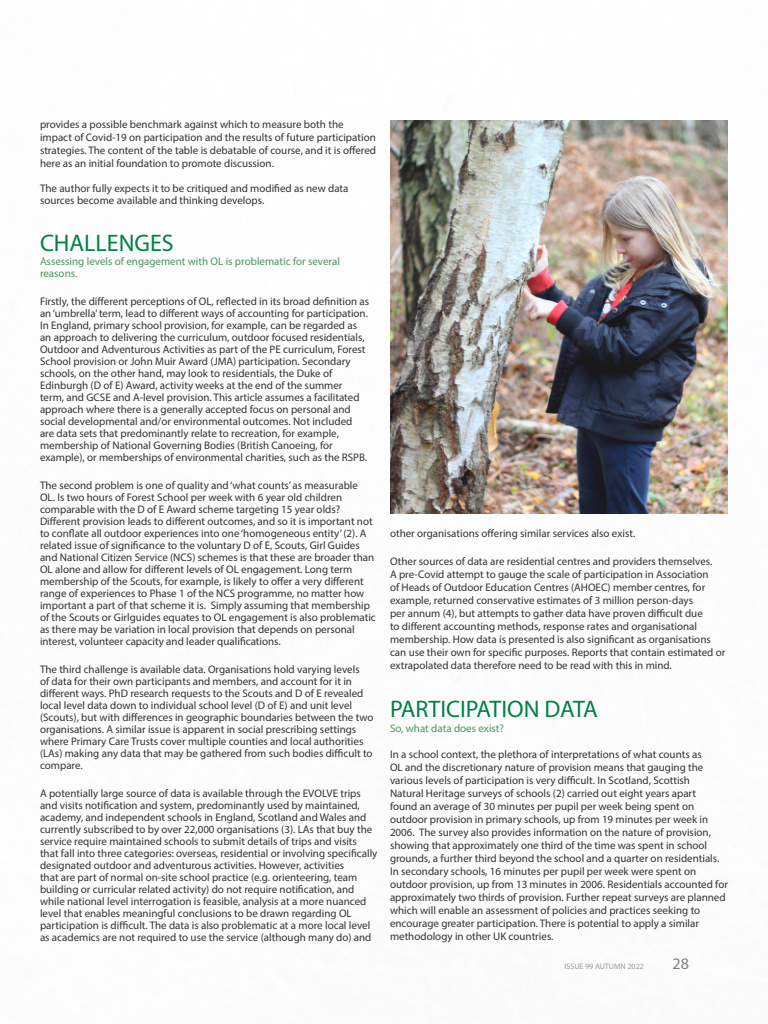
<style>
.page{position:relative;width:768px;height:1024px;background:#fff}
.page>*{position:absolute;margin:0;border:0;box-sizing:border-box;transform-origin:0 0}
.t1{font:24px "Myriad Pro";color:#008243}
.t2{font:16px "Myriad Pro";color:#808080}
.t3{font:11px/12px "Myriad Pro";color:#333}
.t4{font:11px/12px "Myriad Pro";color:#4b955f}
.t5{font:8px "Myriad Pro";color:#999}
</style>
<div class="page">
<img style="left:390px;top:120px;width:338px;height:394px">
<p class="t3" style="left:40px;top:118px;width:338px;line-height:13px">provides a possible benchmark against which to measure both the impact of Covid-19 on participation and the results of future participation strategies. The content of the table is debatable of course, and it is offered here as an initial foundation to promote discussion.</p>
<p class="t3" style="left:40px;top:182px;width:310px">The author fully expects it to be critiqued and modified as new data sources become available and thinking develops.</p>
<h1 class="t1" style="left:40px;top:228px;width:135px">CHALLENGES</h1>
<p class="t4" style="left:40px;top:255px;width:302px">Assessing levels of engagement with OL is problematic for several reasons.</p>
<p class="t3" style="left:40px;top:295px;width:331px">Firstly, the different perceptions of OL, reflected in its broad definition as an ‘umbrella’ term, lead to different ways of accounting for participation.<br>In England, primary school provision, for example, can be regarded as an approach to delivering the curriculum, outdoor focused residentials, Outdoor and Adventurous Activities as part of the PE curriculum, Forest School provision or John Muir Award (JMA) participation. Secondary schools, on the other hand, may look to residentials, the Duke of Edinburgh (D of E) Award, activity weeks at the end of the summer term, and GCSE and A-level provision. This article assumes a facilitated approach where there is a generally accepted focus on personal and social developmental and/or environmental outcomes. Not included are data sets that predominantly relate to recreation, for example, membership of National Governing Bodies (British Canoeing, for example), or memberships of environmental charities, such as the RSPB.</p>
<p class="t3" style="left:40px;top:479px;width:337px">The second problem is one of quality and ‘what counts’ as measurable<br>OL. Is two hours of Forest School per week with 6 year old children comparable with the D of E Award scheme targeting 15 year olds?<br>Different provision leads to different outcomes, and so it is important not to conflate all outdoor experiences into one ‘homogeneous entity’ (2). A related issue of significance to the voluntary D of E, Scouts, Girl Guides and National Citizen Service (NCS) schemes is that these are broader than OL alone and allow for different levels of OL engagement. Long term membership of the Scouts, for example, is likely to offer a very different range of experiences to Phase 1 of the NCS programme, no matter how important a part of that scheme it is. Simply assuming that membership of the Scouts or Girlguides equates to OL engagement is also problematic as there may be variation in local provision that depends on personal interest, volunteer capacity and leader qualifications.</p>
<p class="t3" style="left:40px;top:663px;width:335px">The third challenge is available data. Organisations hold varying levels<br>of data for their own participants and members, and account for it in different ways. PhD research requests to the Scouts and D of E revealed local level data down to individual school level (D of E) and unit level (Scouts), but with differences in geographic boundaries between the two organisations. A similar issue is apparent in social prescribing settings where Primary Care Trusts cover multiple counties and local authorities (LAs) making any data that may be gathered from such bodies difficult to compare.</p>
<p class="t3" style="left:40px;top:787px;width:339px">A potentially large source of data is available through the EVOLVE trips and visits notification and system, predominantly used by maintained, academy, and independent schools in England, Scotland and Wales and currently subscribed to by over 22,000 organisations (3). LAs that buy the service require maintained schools to submit details of trips and visits that fall into three categories: overseas, residential or involving specifically designated outdoor and adventurous activities. However, activities<br>that are part of normal on-site school practice (e.g. orienteering, team building or curricular related activity) do not require notification, and while national level interrogation is feasible, analysis at a more nuanced level that enables meaningful conclusions to be drawn regarding OL participation is difficult. The data is also problematic at a more local level as academics are not required to use the service (although many do) and</p>
<p class="t3" style="left:390px;top:527px;width:247px">other organisations offering similar services also exist.</p>
<p class="t3" style="left:390px;top:555px;width:337px;line-height:13px">Other sources of data are residential centres and providers themselves.<br>A pre-Covid attempt to gauge the scale of participation in Association<br>of Heads of Outdoor Education Centres (AHOEC) member centres, for example, returned conservative estimates of 3 million person-days<br>per annum (4), but attempts to gather data have proven difficult due<br>to different accounting methods, response rates and organisational membership. How data is presented is also significant as organisations can use their own for specific purposes. Reports that contain estimated or extrapolated data therefore need to be read with this in mind.</p>
<h1 class="t1" style="left:390px;top:694px;width:209px">PARTICIPATION DATA</h1>
<p class="t4" style="left:390px;top:722px;width:116px">So, what data does exist?</p>
<p class="t3" style="left:390px;top:748px;width:340px;line-height:13px">In a school context, the plethora of interpretations of what counts as<br>OL and the discretionary nature of provision means that gauging the various levels of participation is very difficult. In Scotland, Scottish<br>Natural Heritage surveys of schools (2) carried out eight years apart<br>found an average of 30 minutes per pupil per week being spent on outdoor provision in primary schools, up from 19 minutes per week in 2006. The survey also provides information on the nature of provision, showing that approximately one third of the time was spent in school grounds, a further third beyond the school and a quarter on residentials.<br>In secondary schools, 16 minutes per pupil per week were spent on outdoor provision, up from 13 minutes in 2006. Residentials accounted for approximately two thirds of provision. Further repeat surveys are planned which will enable an assessment of policies and practices seeking to encourage greater participation. There is potential to apply a similar methodology in other UK countries.</p>
<p class="t5" style="left:565px;top:962px;width:81px">ISSUE 99 AUTUMN 2022</p>
<h2 class="t2" style="left:673px;top:954px;width:18px">28</h2>
</div>
